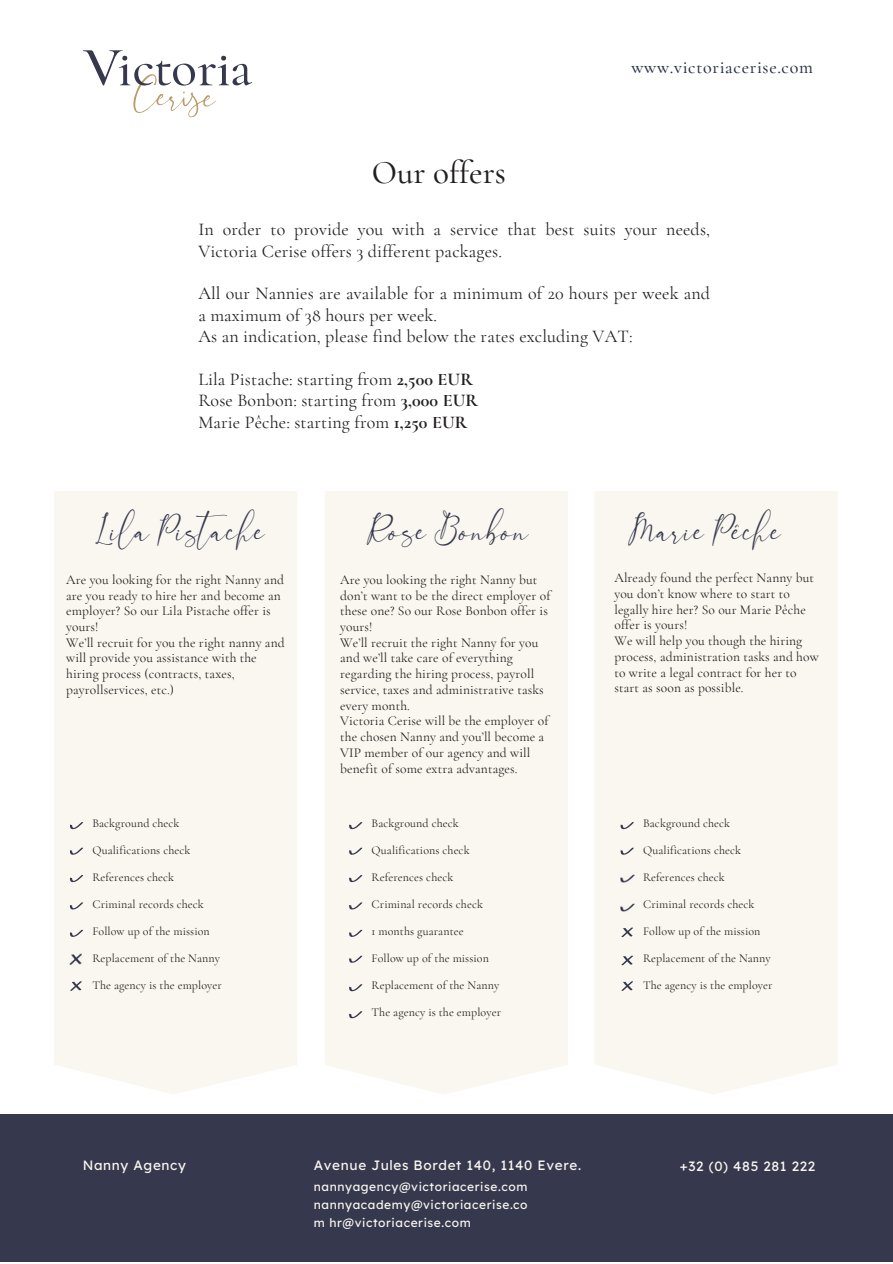
<style>
.page{position:relative;width:893px;height:1264px;background:#fff}
.page>*{position:absolute;margin:0;border:0;box-sizing:border-box;transform-origin:0 0}
.t1{font:500 33px "Cormorant Garamond";color:#231f20}
.t2{font:27px "Callstories";letter-spacing:.025em;color:#36394d}
.t3{font:18px/21.3px "Cormorant Garamond";letter-spacing:.01em;color:#231f20}
.t4{font:500 18px "Cormorant Garamond";letter-spacing:.04em;color:#252b41}
.t5{font:13.5px/15.8px "Cormorant Garamond";letter-spacing:.01em;color:#231f20}
.t6{font:13.5px "Lexend";letter-spacing:.05em;color:#faf7f0}
.t7{font:12px "Cormorant Garamond";letter-spacing:.01em;color:#231f20}
.t8{font:12px/18px "Lexend";letter-spacing:.05em;color:#faf7f0;text-align:justify}
.s1{font-weight:700}
</style>
<div class="page">
<div style="left:54px;top:491px;width:243px;height:603px;background:#faf7f0"></div>
<svg style="left:70px;top:822px;width:13px;height:7px"></svg>
<svg style="left:70px;top:847px;width:13px;height:8px"></svg>
<svg style="left:70px;top:875px;width:13px;height:7px"></svg>
<svg style="left:70px;top:902px;width:13px;height:7px"></svg>
<svg style="left:70px;top:929px;width:13px;height:8px"></svg>
<svg style="left:70px;top:981px;width:12px;height:9px"></svg>
<svg style="left:83px;top:50px;width:169px;height:67px"></svg>
<div style="left:325px;top:491px;width:243px;height:603px;background:#faf7f0"></div>
<svg style="left:349px;top:822px;width:13px;height:7px"></svg>
<svg style="left:349px;top:847px;width:13px;height:8px"></svg>
<svg style="left:349px;top:875px;width:13px;height:7px"></svg>
<svg style="left:349px;top:902px;width:13px;height:7px"></svg>
<svg style="left:349px;top:929px;width:13px;height:8px"></svg>
<svg style="left:349px;top:955px;width:13px;height:8px"></svg>
<svg style="left:349px;top:984px;width:13px;height:7px"></svg>
<svg style="left:349px;top:1011px;width:13px;height:7px"></svg>
<div style="left:0;top:1114px;width:892px;height:148px;background:#36394d"></div>
<div style="left:595px;top:491px;width:242px;height:603px;background:#faf7f0"></div>
<svg style="left:621px;top:927px;width:12px;height:10px"></svg>
<svg style="left:621px;top:955px;width:12px;height:10px"></svg>
<svg style="left:621px;top:981px;width:12px;height:9px"></svg>
<svg style="left:620px;top:822px;width:13px;height:7px"></svg>
<svg style="left:620px;top:847px;width:13px;height:8px"></svg>
<div style="left:614px;top:868px;width:24px;height:19px;background:#faf7f0"></div>
<div style="left:614px;top:896px;width:24px;height:19px;background:#faf7f0"></div>
<img style="left:613px;top:868px;width:26px;height:18px">
<img style="left:613px;top:897px;width:26px;height:18px">
<div style="left:614px;top:998px;width:24px;height:22px;background:#faf7f0"></div>
<div style="left:63px;top:1004px;width:24px;height:22px;background:#faf7f0"></div>
<img style="left:66px;top:947px;width:19px;height:22px">
<p class="t1" style="left:372px;top:153px;width:136px">Our offers</p>
<p class="t4" style="left:631px;top:56px;width:183px">www.victoriacerise.com</p>
<p class="t3" style="left:198px;top:219px;width:513px">In order to provide you with a service that best suits your needs,<br>Victoria Cerise offers 3 different packages.</p>
<p class="t3" style="left:198px;top:283px;width:513px">All our Nannies are available for a minimum of 20 hours per week and a maximum of 38 hours per week.</p>
<p class="t3" style="left:198px;top:326px;width:435px">As an indication, please find below the rates excluding VAT:</p>
<p class="t3" style="left:198px;top:368px;width:276px">Lila Pistache: starting from <span class="s1">2,500 EUR</span></p>
<p class="t3" style="left:198px;top:390px;width:281px">Rose Bonbon: starting from <span class="s1">3,000 EUR</span></p>
<p class="t3" style="left:198px;top:411px;width:270px">Marie Pêche: starting from <span class="s1">1,250 EUR</span></p>
<p class="t2" style="left:98px;top:516px;width:168px">Lila Pistache</p>
<p class="t2" style="left:368px;top:516px;width:162px">Rose Bonbon</p>
<p class="t2" style="left:630px;top:516px;width:153px">Marie Pêche</p>
<p class="t5" style="left:66px;top:571px;width:219px">Are you looking for the right Nanny and are you ready to hire her and become an employer? So our Lila Pistache offer is yours!</p>
<p class="t5" style="left:66px;top:634px;width:220px">We’ll recruit for you the right nanny and will provide you assistance with the hiring process (contracts, taxes, payrollservices, etc.)</p>
<p class="t7" style="left:92px;top:815px;width:89px">Background check</p>
<p class="t7" style="left:92px;top:842px;width:99px">Qualifications check</p>
<p class="t7" style="left:92px;top:869px;width:83px">References check</p>
<p class="t7" style="left:92px;top:896px;width:113px">Criminal records check</p>
<p class="t7" style="left:92px;top:923px;width:119px">Follow up of the mission</p>
<p class="t7" style="left:92px;top:950px;width:129px">Replacement of the Nanny</p>
<p class="t7" style="left:92px;top:977px;width:131px">The agency is the employer</p>
<p class="t5" style="left:340px;top:571px;width:212px">Are you looking the right Nanny but don’t want to be the direct employer of these one? So our Rose Bonbon offer is yours!</p>
<p class="t5" style="left:340px;top:634px;width:205px">We’ll recruit the right Nanny for you and we’ll take care of everything regarding the hiring process, payroll service, taxes and administrative tasks every month.</p>
<p class="t5" style="left:340px;top:713px;width:210px">Victoria Cerise will be the employer of the chosen Nanny and you’ll become a VIP member of our agency and will benefit of some extra advantages.</p>
<p class="t7" style="left:371px;top:815px;width:89px">Background check</p>
<p class="t7" style="left:371px;top:842px;width:99px">Qualifications check</p>
<p class="t7" style="left:371px;top:869px;width:83px">References check</p>
<p class="t7" style="left:371px;top:896px;width:113px">Criminal records check</p>
<p class="t7" style="left:371px;top:923px;width:94px">1 months guarantee</p>
<p class="t7" style="left:371px;top:950px;width:119px">Follow up of the mission</p>
<p class="t7" style="left:371px;top:977px;width:129px">Replacement of the Nanny</p>
<p class="t7" style="left:371px;top:1004px;width:131px">The agency is the employer</p>
<p class="t5" style="left:614px;top:570px;width:201px">Already found the perfect Nanny but you don’t know where to start to legally hire her? So our Marie Pêche offer is yours!</p>
<p class="t5" style="left:614px;top:633px;width:206px">We will help you though the hiring process, administration tasks and how</p>
<p class="t5" style="left:614px;top:664px;width:184px">to write a legal contract for her to start as soon as possible.</p>
<p class="t7" style="left:643px;top:815px;width:89px">Background check</p>
<p class="t7" style="left:643px;top:842px;width:99px">Qualifications check</p>
<p class="t7" style="left:643px;top:869px;width:83px">References check</p>
<p class="t7" style="left:643px;top:896px;width:113px">Criminal records check</p>
<p class="t7" style="left:643px;top:923px;width:119px">Follow up of the mission</p>
<p class="t7" style="left:643px;top:950px;width:129px">Replacement of the Nanny</p>
<p class="t7" style="left:643px;top:977px;width:131px">The agency is the employer</p>
<p class="t6" style="left:83px;top:1156px;width:105px">Nanny Agency</p>
<p class="t6" style="left:314px;top:1156px;width:269px">Avenue Jules Bordet 140, 1140 Evere.</p>
<p class="t6" style="left:679px;top:1157px;width:137px">+32 (0) 485 281 222</p>
<p class="t8" style="left:314px;top:1177px;width:215px">nannyagency@victoriacerise.com nannyacademy@victoriacerise.co m hr@victoriacerise.com</p>
</div>
